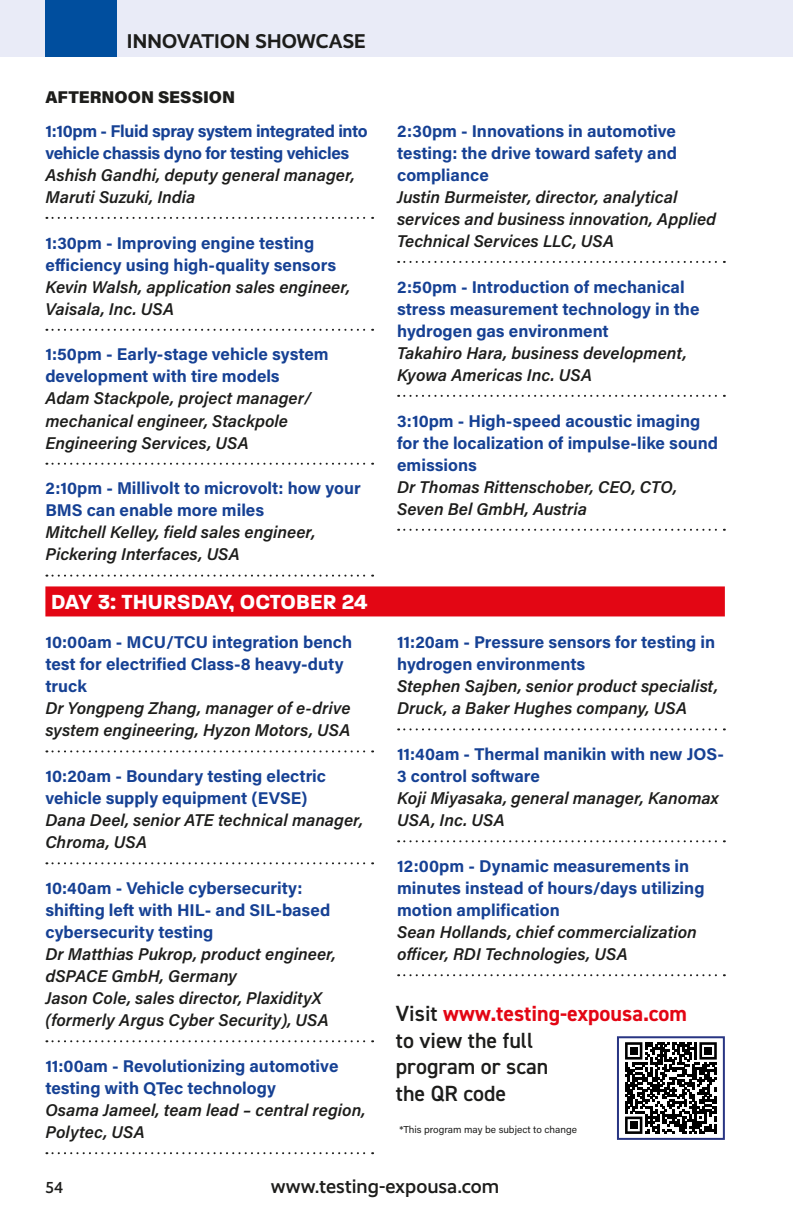
<style>
.page{position:relative;width:793px;height:1225px;background:#fff}
.page>*{position:absolute;margin:0;border:0;box-sizing:border-box;transform-origin:0 0}
.body{font:600 22px/26.4px "DIN2014";color:#1d1d1b}
.date{font:700 22px "Paralucent";letter-spacing:.005em;color:#fff}
.t1{font:500 20px "Realist";color:#1d1d1b}
.t2{font:700 20px "Realist";letter-spacing:.005em;color:#1d1d1b}
.speaker_one_only{font:italic 600 17px/22px "Acumin Pro";color:#1d1d1b}
.session_time_title{font:700 17px/22px "Acumin Pro";color:#164194}
.session_time_title-2{font:700 17px/22px "Acumin Pro";letter-spacing:-.02em;color:#164194}
.session{font:900 17px "Acumin Pro";color:#1d1d1b}
.t3{font:500 16px "Realist";color:#1d1d1b}
.body-2{font:10px "Acumin Pro";color:#1d1d1b}
.s1{font-weight:700;color:#e30614}
</style>
<div class="page">
<div style="left:0;top:0;width:792px;height:57px;background:#e9ebf7"></div>
<div style="left:45px;top:0;width:72px;height:56px;background:#004e9e"></div>
<svg style="left:46px;top:217px;width:327px;height:2px"></svg>
<svg style="left:46px;top:329px;width:327px;height:2px"></svg>
<svg style="left:46px;top:462px;width:327px;height:2px"></svg>
<svg style="left:46px;top:574px;width:327px;height:2px"></svg>
<svg style="left:398px;top:261px;width:326px;height:2px"></svg>
<svg style="left:398px;top:395px;width:326px;height:2px"></svg>
<svg style="left:398px;top:528px;width:326px;height:2px"></svg>
<div style="left:45px;top:586px;width:679px;height:30px;background:#e30614"></div>
<svg style="left:46px;top:750px;width:327px;height:2px"></svg>
<svg style="left:46px;top:862px;width:327px;height:2px"></svg>
<svg style="left:46px;top:1040px;width:327px;height:1px"></svg>
<svg style="left:46px;top:1152px;width:327px;height:1px"></svg>
<svg style="left:398px;top:728px;width:326px;height:2px"></svg>
<svg style="left:398px;top:840px;width:326px;height:2px"></svg>
<svg style="left:398px;top:974px;width:326px;height:1px"></svg>
<svg style="left:619px;top:1038px;width:102px;height:96px"></svg>
<svg style="left:624px;top:1041px;width:92px;height:92px"></svg>
<div style="left:629px;top:1046px;width:8px;height:8px;background:#000"></div>
<div style="left:704px;top:1046px;width:7px;height:8px;background:#000"></div>
<div style="left:629px;top:1121px;width:8px;height:7px;background:#000"></div>
<div style="left:616px;top:1035px;width:108px;height:104px;border:2px solid #283583"></div>
<p class="t2" style="left:127px;top:30px;width:240px">INNOVATION SHOWCASE</p>
<p class="session" style="left:45px;top:85px;width:191px">AFTERNOON SESSION</p>
<p class="session_time_title-2" style="left:45px;top:119px;width:323px">1:10pm - Fluid spray system integrated into vehicle chassis dyno for testing vehicles</p>
<p class="speaker_one_only" style="left:45px;top:163px;width:310px">Ashish Gandhi, deputy general manager,<br>Maruti Suzuki, India</p>
<p class="session_time_title" style="left:45px;top:231px;width:292px">1:30pm - Improving engine testing efficiency using high-quality sensors</p>
<p class="speaker_one_only" style="left:45px;top:275px;width:306px">Kevin Walsh, application sales engineer,<br>Vaisala, Inc. USA</p>
<p class="session_time_title" style="left:45px;top:342px;width:284px">1:50pm - Early-stage vehicle system development with tire models</p>
<p class="speaker_one_only" style="left:45px;top:386px;width:267px">Adam Stackpole, project manager/ mechanical engineer, Stackpole<br>Engineering Services, USA</p>
<p class="session_time_title" style="left:45px;top:476px;width:316px">2:10pm - Millivolt to microvolt: how your<br>BMS can enable more miles</p>
<p class="speaker_one_only" style="left:45px;top:520px;width:271px">Mitchell Kelley, field sales engineer,<br>Pickering Interfaces, USA</p>
<p class="date" style="left:51px;top:588px;width:318px">DAY 3: THURSDAY, OCTOBER 24</p>
<p class="session_time_title" style="left:45px;top:630px;width:308px">10:00am - MCU/TCU integration bench test for electrified Class-8 heavy-duty truck</p>
<p class="speaker_one_only" style="left:45px;top:696px;width:306px">Dr Yongpeng Zhang, manager of e-drive system engineering, Hyzon Motors, USA</p>
<p class="session_time_title" style="left:45px;top:764px;width:282px">10:20am - Boundary testing electric vehicle supply equipment (EVSE)</p>
<p class="speaker_one_only" style="left:45px;top:808px;width:319px">Dana Deel, senior ATE technical manager,<br>Chroma, USA</p>
<p class="session_time_title" style="left:45px;top:876px;width:286px">10:40am - Vehicle cybersecurity: shifting left with HIL- and SIL-based cybersecurity testing</p>
<p class="speaker_one_only" style="left:45px;top:942px;width:292px">Dr Matthias Pukrop, product engineer, dSPACE GmbH, Germany<br>Jason Cole, sales director, PlaxidityX (formerly Argus Cyber Security), USA</p>
<p class="session_time_title" style="left:45px;top:1053px;width:294px">11:00am - Revolutionizing automotive testing with QTec technology</p>
<p class="speaker_one_only" style="left:45px;top:1097px;width:321px">Osama Jameel, team lead – central region,<br>Polytec, USA</p>
<p class="session_time_title" style="left:397px;top:119px;width:281px;text-align:justify">2:30pm - Innovations in automotive testing: the drive toward safety and compliance</p>
<p class="speaker_one_only" style="left:397px;top:185px;width:320px">Justin Burmeister, director, analytical services and business innovation, Applied<br>Technical Services LLC, USA</p>
<p class="session_time_title" style="left:397px;top:275px;width:304px">2:50pm - Introduction of mechanical stress measurement technology in the hydrogen gas environment</p>
<p class="speaker_one_only" style="left:397px;top:341px;width:291px">Takahiro Hara, business development,<br>Kyowa Americas Inc. USA</p>
<p class="session_time_title" style="left:397px;top:408px;width:322px">3:10pm - High-speed acoustic imaging for the localization of impulse-like sound emissions</p>
<p class="speaker_one_only" style="left:397px;top:474px;width:281px">Dr Thomas Rittenschober, CEO, CTO,<br>Seven Bel GmbH, Austria</p>
<p class="session_time_title" style="left:397px;top:630px;width:319px">11:20am - Pressure sensors for testing in hydrogen environments</p>
<p class="speaker_one_only" style="left:397px;top:674px;width:322px">Stephen Sajben, senior product specialist,<br>Druck, a Baker Hughes company, USA</p>
<p class="session_time_title" style="left:397px;top:742px;width:328px">11:40am - Thermal manikin with new JOS-<br>3 control software</p>
<p class="speaker_one_only" style="left:397px;top:786px;width:323px">Koji Miyasaka, general manager, Kanomax<br>USA, Inc. USA</p>
<p class="session_time_title" style="left:397px;top:854px;width:308px">12:00pm - Dynamic measurements in minutes instead of hours/days utilizing motion amplification</p>
<p class="speaker_one_only" style="left:397px;top:920px;width:301px">Sean Hollands, chief commercialization officer, RDI Technologies, USA</p>
<p class="body" style="left:395px;top:999px;width:292px">Visit <span class="s1">www.testing-expousa.com </span>to view the full<br>program or scan<br>the QR code</p>
<p class="body-2" style="left:399px;top:1122px;width:179px">*This program may be subject to change</p>
<p class="t3" style="left:45px;top:1177px;width:19px">54</p>
<p class="t1" style="left:271px;top:1173px;width:230px">www.testing-expousa.com</p>
</div>
